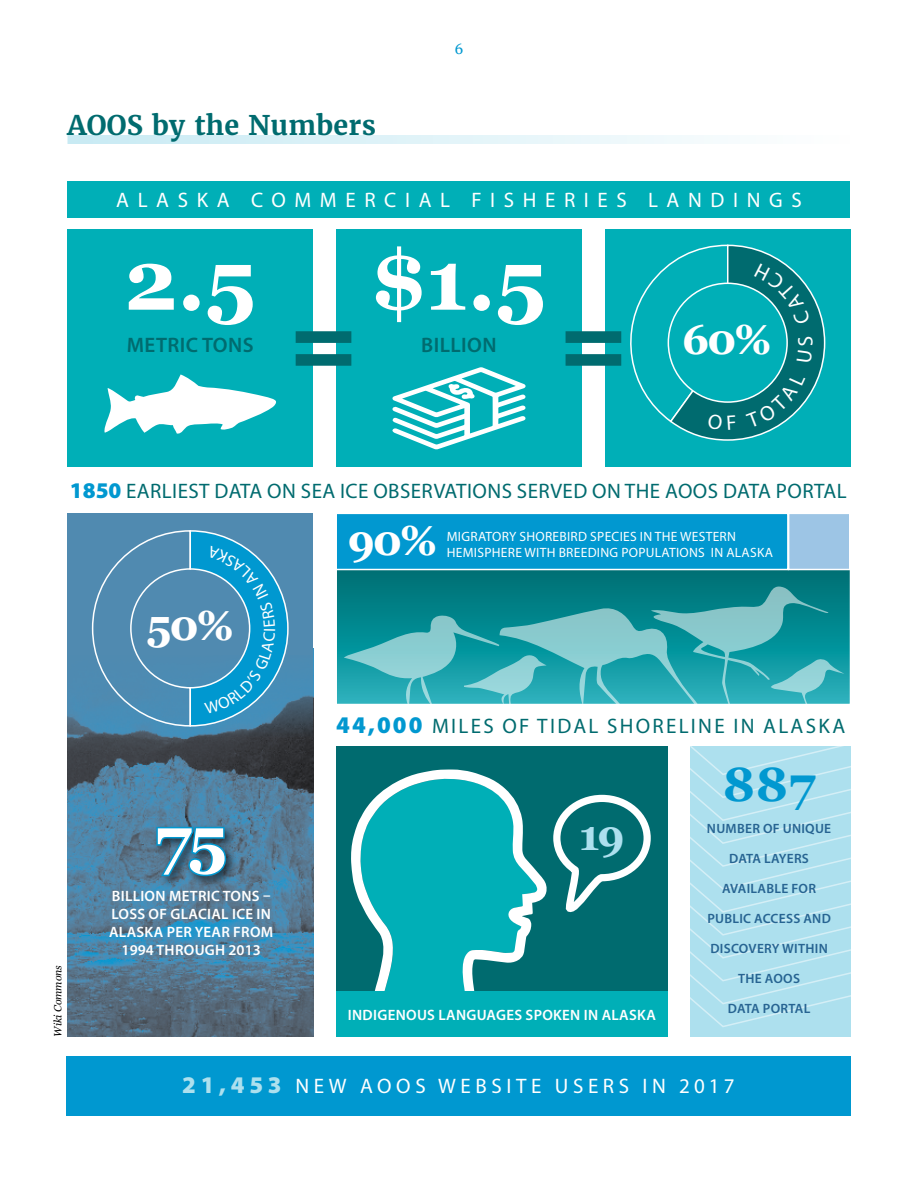
<style>
.page{position:relative;width:918px;height:1188px;background:#fff}
.page>*{position:absolute;margin:0;border:0;box-sizing:border-box;transform-origin:0 0}
.t1{font:900 108px "Myriad Pro";color:#006b6f}
.t2{font:700 85.05px "Georgia";color:#fff}
.t3{font:700 65.7px "Georgia";color:#fff}
.t4{font:700 48px "Georgia";color:#0198d0}
.t5{font:700 42px "Georgia";color:#fff}
.t6{font:700 42px "Georgia";color:#ade0ee}
.t7{font:700 27px "Merriweather";letter-spacing:.01em;color:#006b6f}
.t8{font:21px "Myriad Pro";letter-spacing:.02em;color:#006b6f}
.t9{font:21px "Myriad Pro";letter-spacing:.11em;color:#006b6f}
.t10{font:21px "Myriad Pro";letter-spacing:.41em;color:#fff}
.t11{font:21px "Myriad Pro";letter-spacing:.22em;color:#fff}
.t12{font:600 21px "Myriad Pro";letter-spacing:.02em;color:#006b6f}
.t13{font:600 15px/18px "Myriad Pro";letter-spacing:.02em;color:#fff;text-align:center}
.t14{font:15px "Georgia";color:#0198d0}
.t15{font:600 13.5px "Myriad Pro";letter-spacing:.02em;color:#276492}
.t16{font:13.5px "Myriad Pro";letter-spacing:.02em;color:#fff}
.t17{font:italic 10.5px "Georgia";color:#000}
.s1{font-weight:900;font-size:22.5px;color:#0198d0}
.s2{font-weight:900;font-size:24px;color:#0198d0}
.s3{font-weight:900;font-size:24px;color:#ade0ee}
</style>
<div class="page">
<img style="left:68px;top:737px;width:245px;height:300px">
<svg style="left:68px;top:655px;width:245px;height:82px;background:#467694"></svg>
<div style="left:68px;top:513px;width:245px;height:142px;background:#508ab0"></div>
<div style="left:336px;top:747px;width:332px;height:244px;background:#006b6f"></div>
<svg style="left:68px;top:135px;width:642px;height:9px;background:#def2f7"></svg>
<div style="left:68px;top:229px;width:245px;height:238px;background:#00afb7"></div>
<div style="left:336px;top:229px;width:246px;height:238px;background:#00afb7"></div>
<div style="left:605px;top:229px;width:245px;height:238px;background:#00afb7"></div>
<svg style="left:338px;top:570px;width:510px;height:132px;background:#05787d"></svg>
<div style="left:690px;top:747px;width:160px;height:290px;background:#ade0ee"></div>
<div style="left:68px;top:181px;width:782px;height:37px;background:#00afb7"></div>
<svg style="left:104px;top:374px;width:172px;height:60px"></svg>
<svg style="left:392px;top:367px;width:134px;height:83px"></svg>
<div style="left:66px;top:1056px;width:784px;height:59px;background:#0098d0"></div>
<div style="left:335px;top:513px;width:454px;height:57px;background:#0198d0;border:2px solid #fff"></div>
<div style="left:788px;top:513px;width:62px;height:57px;background:#9dc5e5;border:2px solid #fff"></div>
<svg style="left:344px;top:585px;width:501px;height:119px;background:#33a3aa"></svg>
<div style="left:153px;top:824px;width:85px;height:65px;background:#000;opacity:.55"></div>
<svg style="left:155px;top:825px;width:73px;height:53px;background:#2a7293"></svg>
<svg style="left:351px;top:769px;width:196px;height:222px;fill:#00afb7"></svg>
<svg style="left:553px;top:794px;width:98px;height:119px"></svg>
<div style="left:336px;top:991px;width:332px;height:46px;background:#00afb7"></div>
<svg style="left:690px;top:746px;width:161px;height:282px"></svg>
<svg style="left:630px;top:244px;width:196px;height:197px"></svg>
<svg style="left:91px;top:530px;width:198px;height:197px"></svg>
<h3 class="t7" style="left:68px;top:108px;width:310px">AOOS by the Numbers</h3>
<p class="t14" style="left:455px;top:38px;width:10px">6</p>
<h3 class="t10" style="left:116px;top:187px;width:687px">ALASKA COMMERCIAL FISHERIES LANDINGS</h3>
<h2 class="t2" style="left:124px;top:216px;width:134px">2.5</h2>
<h3 class="t12" style="left:127px;top:332px;width:128px">METRIC TONS</h3>
<h2 class="t2" style="left:371px;top:216px;width:177px">$1.5</h2>
<h1 class="t1" style="left:291px;top:269px;width:66px">=</h1>
<h3 class="t12" style="left:421px;top:332px;width:77px">BILLION</h3>
<h1 class="t1" style="left:561px;top:269px;width:66px">=</h1>
<h3 class="t5" style="left:682px;top:307px;width:91px">60%</h3>
<h3 class="t8" style="left:70px;top:478px;width:778px"><span class="s1">1850</span> EARLIEST DATA ON SEA ICE OBSERVATIONS SERVED ON THE AOOS DATA PORTAL</h3>
<p class="t17" style="left:50px;top:1037px;width:73px;rotate:-90deg">Wiki Commons</p>
<h3 class="t5" style="left:147px;top:593px;width:89px">50%</h3>
<h3 class="t5" style="left:348px;top:508px;width:91px">90%</h3>
<p class="t16" style="left:447px;top:528px;width:291px">MIGRATORY SHOREBIRD SPECIES IN THE WESTERN</p>
<p class="t16" style="left:447px;top:544px;width:328px">HEMISPHERE WITH BREEDING POPULATIONS IN ALASKA</p>
<h3 class="t9" style="left:336px;top:713px;width:510px"><span class="s2">44,000</span> MILES OF TIDAL SHORELINE IN ALASKA</h3>
<h3 class="t3" style="left:155px;top:791px;width:74px">75</h3>
<h3 class="t6" style="left:579px;top:804px;width:47px">19</h3>
<p class="t13" style="left:109px;top:886px;width:166px">BILLION METRIC TONS –<br>LOSS OF GLACIAL ICE IN<br>ALASKA PER YEAR FROM<br>1994 THROUGH 2013</p>
<p class="t13" style="left:348px;top:1005px;width:310px">INDIGENOUS LANGUAGES SPOKEN IN ALASKA</p>
<h3 class="t4" style="left:723px;top:748px;width:94px">887</h3>
<p class="t15" style="left:707px;top:820px;width:126px">NUMBER OF UNIQUE</p>
<p class="t15" style="left:729px;top:850px;width:81px">DATA LAYERS</p>
<p class="t15" style="left:722px;top:880px;width:95px">AVAILABLE FOR</p>
<p class="t15" style="left:707px;top:910px;width:125px">PUBLIC ACCESS AND</p>
<p class="t15" style="left:710px;top:940px;width:119px">DISCOVERY WITHIN</p>
<p class="t15" style="left:738px;top:970px;width:63px">THE AOOS</p>
<p class="t15" style="left:728px;top:1000px;width:84px">DATA PORTAL</p>
<h3 class="t11" style="left:182px;top:1073px;width:554px"><span class="s3">21,453</span> NEW AOOS WEBSITE USERS IN 2017</h3>
</div>
